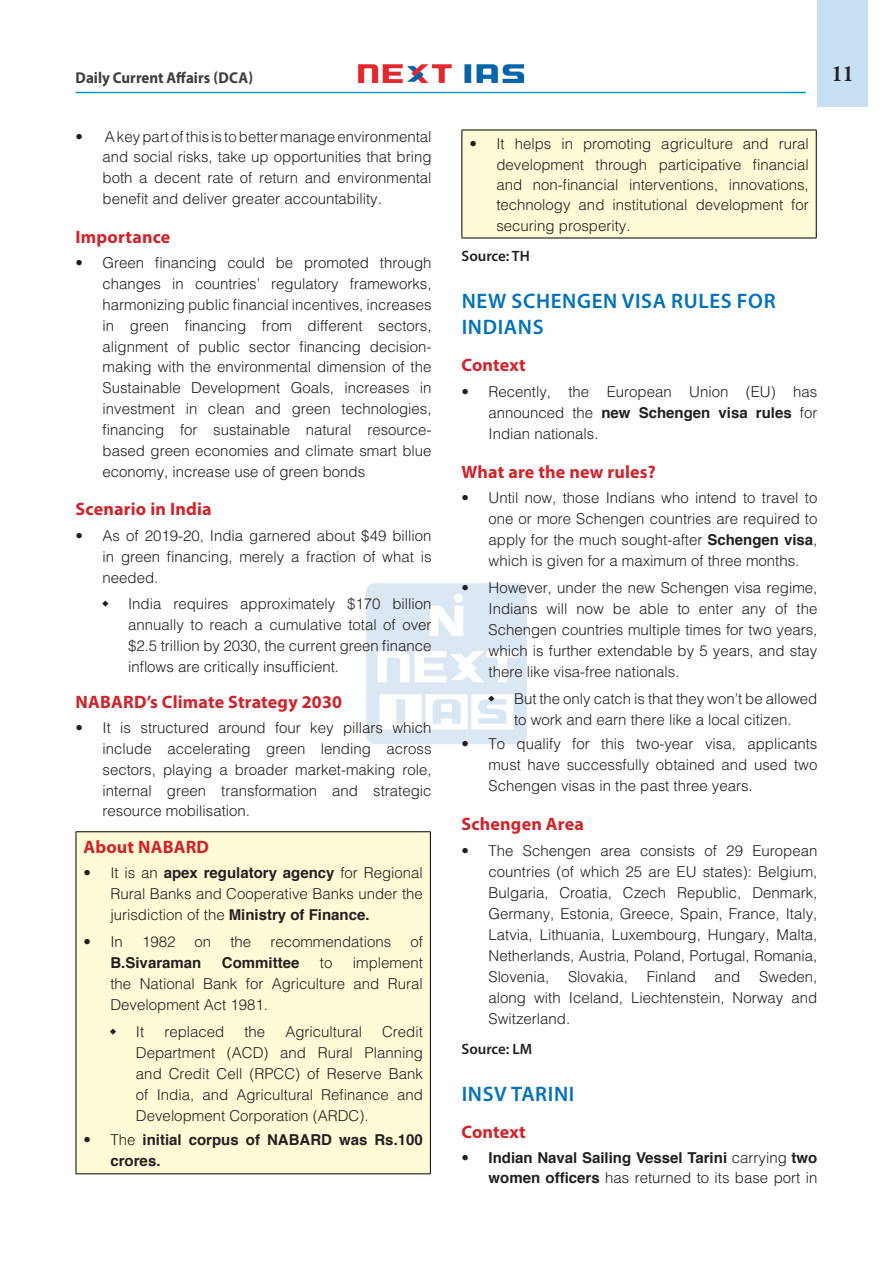
<style>
.page{position:relative;width:893px;height:1263px;background:#fff}
.page>*{position:absolute;margin:0;border:0;box-sizing:border-box;transform-origin:0 0}
.H-1{font:600 21px/26px "Myriad Pro";letter-spacing:.03em;color:#0072bc}
.t1{font:21px "Calis MT Bol";color:#231f20}
.H-2{font:700 18px "Myriad Pro";letter-spacing:.01em;color:#d1232a}
.t2{font:700 15.75px "Myriad Pro";color:#3e3e3f;scale:.95 1}
.t3{font:300 15px/21px "Helvetica";color:#231f20;text-align:justify}
.t4{font:700 15px/21px "Helvetica";color:#231f20}
.body{font:600 15px "Myriad Pro";color:#231f20}
.s1{font-weight:700}
.s2{font-weight:300}
</style>
<div class="page">
<div style="left:817px;top:0;width:51px;height:107px;background:#c7e0f3"></div>
<img style="left:358px;top:64px;width:165px;height:19px">
<hr style="left:76px;top:92px;width:730px;height:1px;background:#008fd5">
<img style="left:366px;top:583px;width:161px;height:161px">
<div style="left:76px;top:832px;width:354px;height:342px;background:#fffbd6"></div>
<hr style="left:76px;top:831px;width:355px;height:1px;background:#000">
<hr style="left:76px;top:832px;width:1px;height:341px;background:#000">
<hr style="left:430px;top:832px;width:1px;height:341px;background:#000">
<hr style="left:76px;top:1173px;width:355px;height:1px;background:#000">
<div style="left:462px;top:130px;width:354px;height:108px;background:#fffbd6"></div>
<hr style="left:461px;top:130px;width:356px;height:1px;background:#000">
<hr style="left:461px;top:130px;width:1px;height:108px;background:#000">
<hr style="left:816px;top:130px;width:1px;height:108px;background:#000">
<hr style="left:461px;top:238px;width:356px;height:1px;background:#000">
<svg style="left:488px;top:696px;width:6px;height:6px"></svg>
<p class="t2" style="left:76px;top:67px;width:188px">Daily Current Affairs (DCA)</p>
<h1 class="t1" style="left:832px;top:62px;width:23px">11</h1>
<p class="t3" style="left:103px;top:125px;width:330px;text-indent:-27px">• A key part of this is to better manage environmental and social risks, take up opportunities that bring both a decent rate of return and environmental benefit and deliver greater accountability.</p>
<p class="H-2" style="left:76px;top:225px;width:96px">Importance</p>
<p class="t3" style="left:103px;top:252px;width:330px;text-indent:-27px">• Green financing could be promoted through changes in countries’ regulatory frameworks, harmonizing public financial incentives, increases in green financing from different sectors, alignment of public sector financing decision&shy;making with the environmental dimension of the Sustainable Development Goals, increases in investment in clean and green technologies, financing for sustainable natural resource&shy;based green economies and climate smart blue economy, increase use of green bonds</p>
<p class="H-2" style="left:76px;top:498px;width:138px">Scenario in India</p>
<p class="t3" style="left:103px;top:525px;width:330px;text-indent:-27px">• As of 2019-20, India garnered about $49 billion in green financing, merely a fraction of what is needed.</p>
<p class="t3" style="left:128px;top:593px;width:305px">India requires approximately $170 billion annually to reach a cumulative total of over $2.5 trillion by 2030, the current green finance inflows are critically insufficient.</p>
<p class="H-2" style="left:76px;top:690px;width:268px">NABARD’s Climate Strategy 2030</p>
<p class="t3" style="left:103px;top:717px;width:330px;text-indent:-27px">• It is structured around four key pillars which include accelerating green lending across sectors, playing a broader market-making role, internal green transformation and strategic resource mobilisation.</p>
<p class="H-2" style="left:83px;top:835px;width:127px">About NABARD</p>
<p class="t3" style="left:110px;top:862px;width:314px;text-indent:-27px">• It is an <span class="s1">apex regulatory agency</span> for Regional Rural Banks and Cooperative Banks under the jurisdiction of the <span class="s1">Ministry of Finance.</span></p>
<p class="t3" style="left:83px;top:931px;width:41px">• In</p>
<p class="t3" style="left:142px;top:931px;width:35px">1982</p>
<p class="t3" style="left:195px;top:931px;width:18px">on</p>
<p class="t3" style="left:230px;top:931px;width:22px">the</p>
<p class="t3" style="left:270px;top:931px;width:122px">recommendations</p>
<p class="t3" style="left:410px;top:931px;width:14px">of</p>
<p class="t4" style="left:110px;top:953px;width:92px">B.Sivaraman</p>
<p class="t4" style="left:222px;top:953px;width:79px">Committee</p>
<p class="t3" style="left:320px;top:952px;width:14px">to</p>
<p class="t3" style="left:110px;top:952px;width:314px;text-indent:242px">implement the National Bank for Agriculture and Rural Development Act 1981.</p>
<p class="t3" style="left:136px;top:1021px;width:10px">It</p>
<p class="t3" style="left:164px;top:1021px;width:62px">replaced</p>
<p class="t3" style="left:244px;top:1021px;width:22px">the</p>
<p class="t3" style="left:285px;top:1021px;width:78px">Agricultural</p>
<p class="t3" style="left:136px;top:1021px;width:288px;text-indent:246px">Credit Department (ACD) and Rural Planning and Credit Cell (RPCC) of Reserve Bank of India, and Agricultural Refinance and Development Corporation (ARDC).</p>
<p class="t4" style="left:110px;top:1130px;width:314px;text-indent:-27px"><span class="s2">• The</span> initial corpus of NABARD was Rs.100 crores.</p>
<p class="t3" style="left:496px;top:134px;width:314px;line-height:20.2px;text-indent:-27px">• It helps in promoting agriculture and rural development through participative financial and non-financial interventions, innovations, technology and institutional development for securing prosperity.</p>
<p class="body" style="left:461px;top:247px;width:70px">Source: TH</p>
<p class="H-1" style="left:462px;top:288px;width:315px">NEW SCHENGEN VISA RULES FOR<br>INDIANS</p>
<p class="H-2" style="left:461px;top:354px;width:66px">Context</p>
<p class="t3" style="left:488px;top:381px;width:330px;text-indent:-27px">• Recently, the European Union (EU) has announced the <span class="s1">new Schengen visa rules</span> for Indian nationals.</p>
<p class="H-2" style="left:461px;top:460px;width:196px">What are the new rules?</p>
<p class="t3" style="left:488px;top:487px;width:330px;text-indent:-27px">• Until now, those Indians who intend to travel to one or more Schengen countries are required to apply for the much sought-after <span class="s1">Schengen visa</span>, which is given for a maximum of three months.</p>
<p class="t3" style="left:488px;top:577px;width:330px;text-indent:-27px">• However, under the new Schengen visa regime, Indians will now be able to enter any of the Schengen countries multiple times for two years, which is further extendable by 5 years, and stay there like visa-free nationals.</p>
<p class="t3" style="left:514px;top:688px;width:305px">But the only catch is that they won’t be allowed to work and earn there like a local citizen.</p>
<p class="t3" style="left:488px;top:733px;width:330px;text-indent:-27px">• To qualify for this two-year visa, applicants must have successfully obtained and used two Schengen visas in the past three years.</p>
<p class="H-2" style="left:461px;top:812px;width:124px">Schengen Area</p>
<p class="t3" style="left:488px;top:839px;width:330px;text-indent:-27px">• The Schengen area consists of 29 European countries (of which 25 are EU states): Belgium, Bulgaria, Croatia, Czech Republic, Denmark, Germany, Estonia, Greece, Spain, France, Italy, Latvia, Lithuania, Luxembourg, Hungary, Malta, Netherlands, Austria, Poland, Portugal, Romania, Slovenia, Slovakia, Finland and Sweden, along with Iceland, Liechtenstein, Norway and Switzerland.</p>
<p class="body" style="left:461px;top:1039px;width:72px">Source: LM</p>
<p class="H-1" style="left:462px;top:1080px;width:114px">INSV TARINI</p>
<p class="H-2" style="left:461px;top:1120px;width:66px">Context</p>
<p class="t4" style="left:461px;top:1147px;width:357px;line-height:20.2px;text-align:right"><span class="s2">•</span> Indian Naval Sailing Vessel Tarini <span class="s2">carrying</span> two women officers <span class="s2">has returned to its base port in</span></p>
</div>
